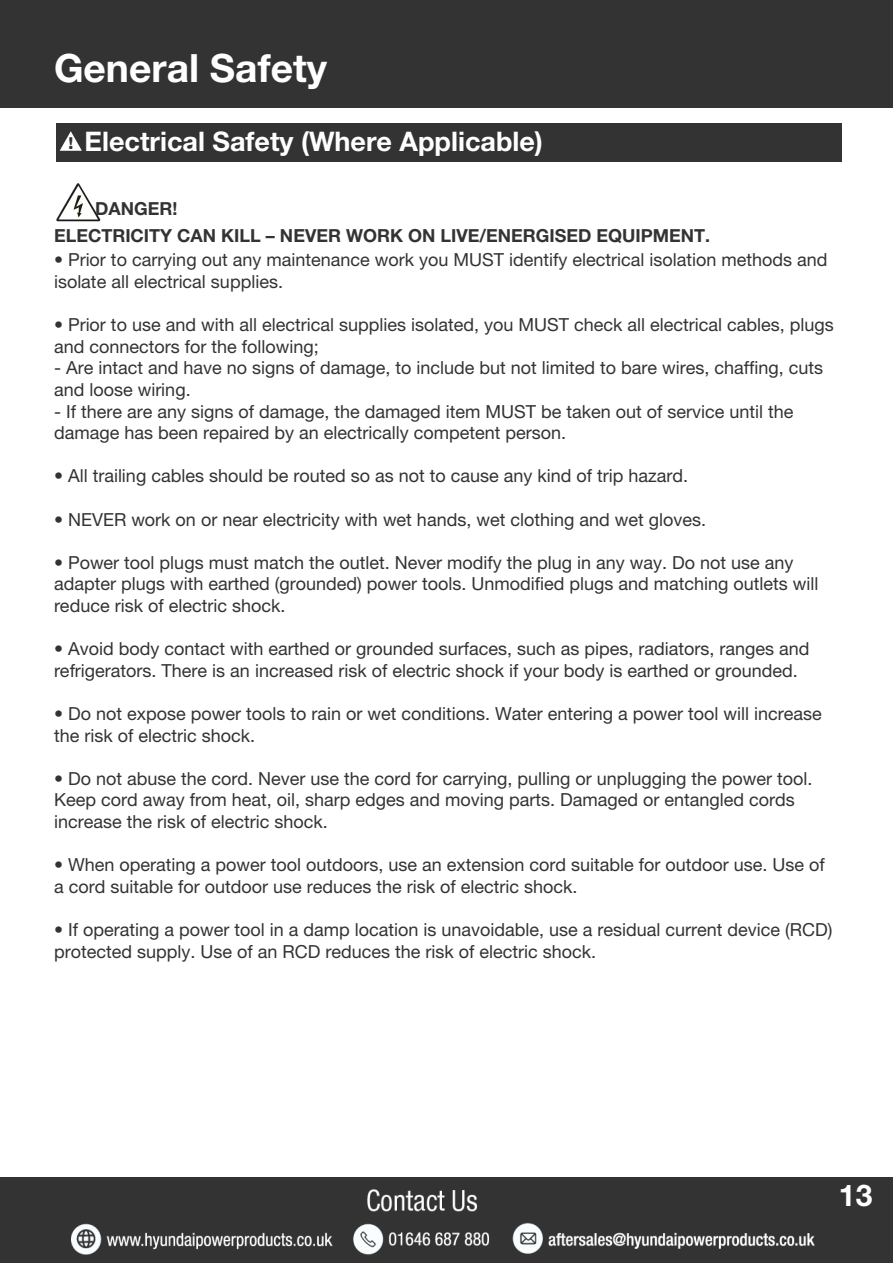
<style>
.page{position:relative;width:893px;height:1263px;background:#fff}
.page>*{position:absolute;margin:0;border:0;box-sizing:border-box;transform-origin:0 0}
.t1{font:700 39px "Helvetica Neue LT Pro";color:#fff}
.t2{font:700 30px "Helvetica Neue LT Pro";color:#fff}
.t3{font:700 27px "Helvetica Neue LT Pro";color:#fff}
.t4{font:18px/21.6px "Helvetica Neue LT Pro";color:#323332}
.t5{font:700 18px "Helvetica Neue LT Pro";color:#323332}
.t6{font:800 16.5px "Helvetica Neue LT Pro";color:#323332}
</style>
<div class="page">
<div style="left:0;top:0;width:893px;height:107px;background:#323332"></div>
<div style="left:0;top:1178px;width:893px;height:85px;background:#323332"></div>
<img style="left:72px;top:1189px;width:743px;height:65px">
<img style="left:56px;top:183px;width:45px;height:39px">
<div style="left:56px;top:123px;width:785px;height:39px;background:#323332"></div>
<svg style="left:60px;top:131px;width:22px;height:20px"></svg>
<p class="t1" style="left:54px;top:44px;width:274px">General Safety</p>
<p class="t6" style="left:68px;top:133px;width:6px">!</p>
<p class="t3" style="left:85px;top:124px;width:460px">Electrical Safety (Where Applicable)</p>
<p class="t5" style="left:95px;top:197px;width:84px">DANGER!</p>
<p class="t5" style="left:54px;top:224px;width:657px">ELECTRICITY CAN KILL – NEVER WORK ON LIVE/ENERGISED EQUIPMENT.</p>
<p class="t4" style="left:54px;top:249px;width:775px">• Prior to carrying out any maintenance work you MUST identify electrical isolation methods and isolate all electrical supplies.</p>
<p class="t4" style="left:54px;top:314px;width:781px">• Prior to use and with all electrical supplies isolated, you MUST check all electrical cables, plugs and connectors for the following;</p>
<p class="t4" style="left:54px;top:357px;width:771px">- Are intact and have no signs of damage, to include but not limited to bare wires, chaffing, cuts and loose wiring.</p>
<p class="t4" style="left:54px;top:400px;width:741px">- If there are any signs of damage, the damaged item MUST be taken out of service until the damage has been repaired by an electrically competent person.</p>
<p class="t4" style="left:54px;top:465px;width:636px">• All trailing cables should be routed so as not to cause any kind of trip hazard.</p>
<p class="t4" style="left:54px;top:508px;width:653px">• NEVER work on or near electricity with wet hands, wet clothing and wet gloves.</p>
<p class="t4" style="left:54px;top:551px;width:741px">• Power tool plugs must match the outlet. Never modify the plug in any way. Do not use any</p>
<p class="t4" style="left:54px;top:573px;width:766px">adapter plugs with earthed (grounded) power tools. Unmodified plugs and matching outlets will</p>
<p class="t4" style="left:54px;top:595px;width:233px">reduce risk of electric shock.</p>
<p class="t4" style="left:54px;top:638px;width:757px">• Avoid body contact with earthed or grounded surfaces, such as pipes, radiators, ranges and</p>
<p class="t4" style="left:54px;top:659px;width:745px">refrigerators. There is an increased risk of electric shock if your body is earthed or grounded.</p>
<p class="t4" style="left:54px;top:703px;width:769px">• Do not expose power tools to rain or wet conditions. Water entering a power tool will increase the risk of electric shock.</p>
<p class="t4" style="left:54px;top:767px;width:760px">• Do not abuse the cord. Never use the cord for carrying, pulling or unplugging the power tool.</p>
<p class="t4" style="left:54px;top:789px;width:742px">Keep cord away from heat, oil, sharp edges and moving parts. Damaged or entangled cords</p>
<p class="t4" style="left:54px;top:811px;width:275px">increase the risk of electric shock.</p>
<p class="t4" style="left:54px;top:854px;width:772px">• When operating a power tool outdoors, use an extension cord suitable for outdoor use. Use of a cord suitable for outdoor use reduces the risk of electric shock.</p>
<p class="t4" style="left:54px;top:919px;width:780px">• If operating a power tool in a damp location is unavoidable, use a residual current device (RCD)</p>
<p class="t4" style="left:54px;top:940px;width:544px">protected supply. Use of an RCD reduces the risk of electric shock.</p>
<p class="t2" style="left:839px;top:1176px;width:35px">13</p>
</div>
